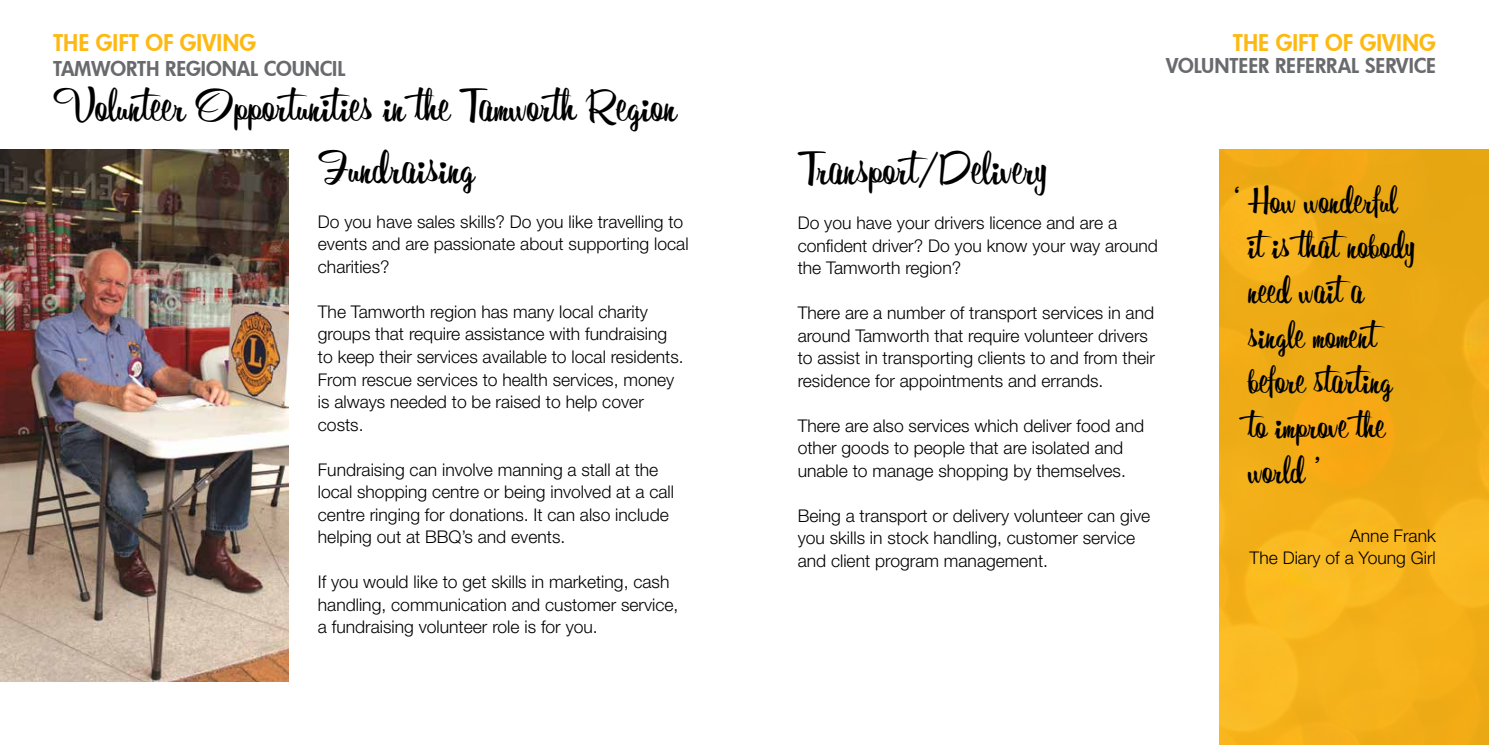
<style>
.page{position:relative;width:1489px;height:745px;background:#fff}
.page>*{position:absolute;margin:0;border:0;box-sizing:border-box;transform-origin:0 0}
.t1{font:45px "Orange County JF";color:#000}
.t2{font:37.5px/45px "Orange County JF";color:#000}
.t3{font:800 22.5px "Futura";color:#fdb913}
.t4{font:800 20px "Futura";color:#696a6d}
.t5{font:300 17.5px/22.5px "Helvetica Neue LT Std";color:#000}
</style>
<div class="page">
<div style="left:1219px;top:149px;width:269px;height:595px;background:linear-gradient(to right,#f5b21b,#edab16)"></div>
<img style="left:0;top:149px;width:288px;height:531px">
<p class="t3" style="left:53px;top:27px;width:204px">THE GIFT OF GIVING</p>
<p class="t4" style="left:53px;top:55px;width:294px">TAMWORTH REGIONAL COUNCIL</p>
<h1 class="t1" style="left:53px;top:76px;width:624px">Volunteer Opportunities in the Tamworth Region</h1>
<h1 class="t1" style="left:318px;top:138px;width:158px">Fundraising</h1>
<p class="t5" style="left:318px;top:210px;width:372px">Do you have sales skills? Do you like travelling to events and are passionate about supporting local charities?</p>
<p class="t5" style="left:318px;top:300px;width:367px">The Tamworth region has many local charity groups that require assistance with fundraising to keep their services available to local residents.<br>From rescue services to health services, money is always needed to be raised to help cover costs.</p>
<p class="t5" style="left:318px;top:457px;width:357px">Fundraising can involve manning a stall at the local shopping centre or being involved at a call centre ringing for donations. It can also include helping out at BBQ’s and events.</p>
<p class="t5" style="left:318px;top:570px;width:362px">If you would like to get skills in marketing, cash handling, communication and customer service, a fundraising volunteer role is for you.</p>
<p class="t3" style="left:1232px;top:27px;width:204px">THE GIFT OF GIVING</p>
<p class="t4" style="left:1165px;top:52px;width:271px">VOLUNTEER REFERRAL SERVICE</p>
<h1 class="t1" style="left:797px;top:140px;width:251px">Transport/Delivery</h1>
<p class="t5" style="left:797px;top:211px;width:362px">Do you have your drivers licence and are a confident driver? Do you know your way around the Tamworth region?</p>
<p class="t5" style="left:797px;top:301px;width:359px">There are a number of transport services in and around Tamworth that require volunteer drivers to assist in transporting clients to and from their residence for appointments and errands.</p>
<p class="t5" style="left:797px;top:413px;width:348px">There are also services which deliver food and other goods to people that are isolated and unable to manage shopping by themselves.</p>
<p class="t5" style="left:797px;top:503px;width:354px">Being a transport or delivery volunteer can give you skills in stock handling, customer service and client program management.</p>
<h2 class="t2" style="left:1247px;top:178px;width:169px;text-indent:-15px">‘ How wonderful it is that nobody need wait a single moment before starting to improve the world ’</h2>
<p class="t5" style="left:1249px;top:523px;width:188px;text-align:right">Anne Frank<br>The Diary of a Young Girl</p>
</div>
